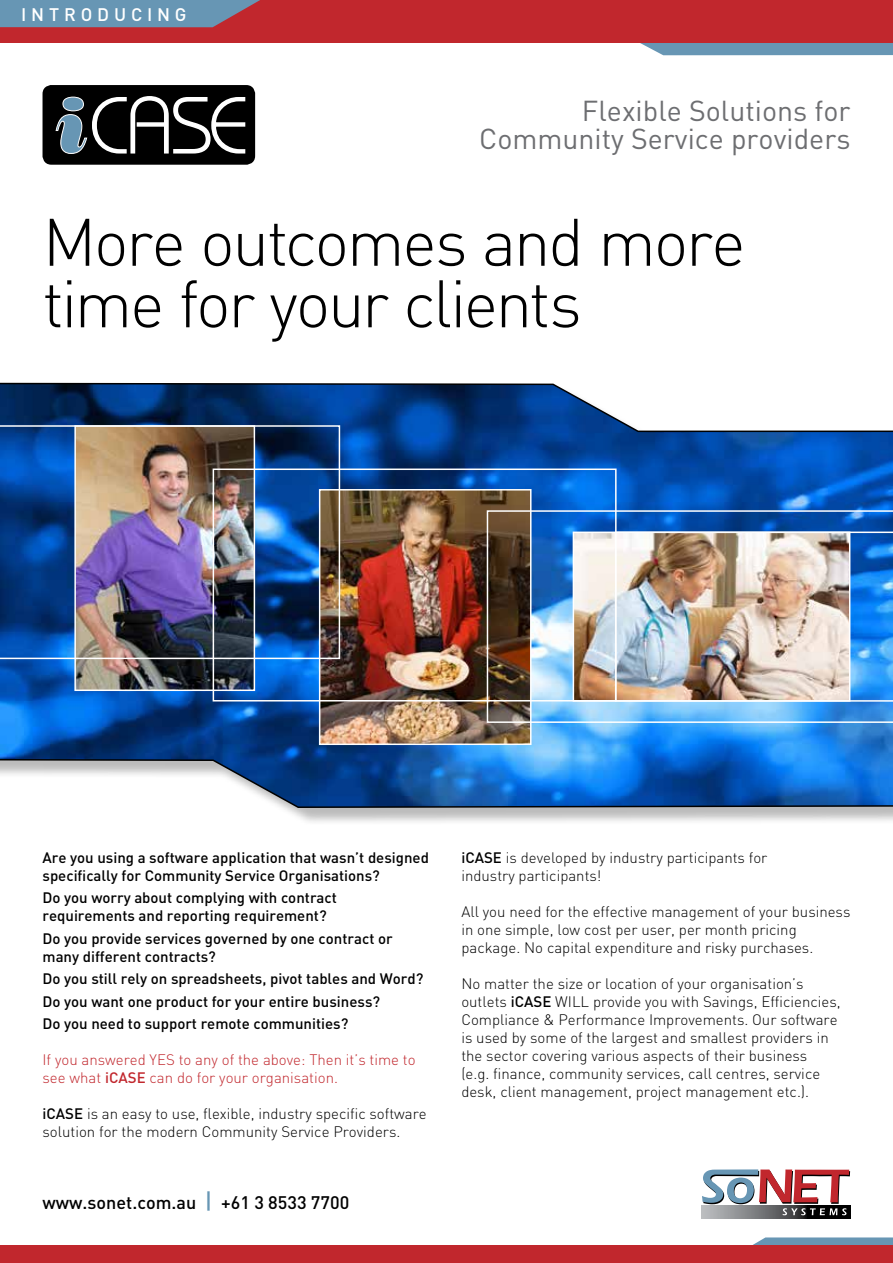
<style>
.page{position:relative;width:893px;height:1263px;background:#fff}
.page>*{position:absolute;margin:0;border:0;box-sizing:border-box;transform-origin:0 0}
.t1{font:300 66px/61.5px "DIN";letter-spacing:-.04em;color:#000}
.t2{font:28.5px/28.5px "DIN";color:#6d6e71;text-align:right}
.t3{font:500 18px "DIN";color:#000}
.t4{font:500 18px "DIN";letter-spacing:.265em;color:#fff}
.t5{font:300 15px/18px "DIN";color:#000}
.t6{font:500 15px/18px "DIN";color:#000}
.t7{font:300 15px/18px "DIN";color:#c1272d}
.s1{font-weight:500}
.s2{font-size:22.5px;color:#6796b4}
</style>
<div class="page">
<div style="left:0;top:385px;width:893px;height:442px;background:#000;opacity:.27"></div>
<svg style="left:0;top:382px;width:893px;height:427px;background:#326db3"></svg>
<img style="left:322px;top:492px;width:206px;height:250px">
<div style="left:319px;top:489px;width:212px;height:256px;border:2px solid #fff"></div>
<img style="left:77px;top:659px;width:175px;height:29px">
<img style="left:487px;top:510px;width:406px;height:213px">
<img style="left:615px;top:531px;width:278px;height:171px">
<img style="left:0;top:425px;width:340px;height:234px">
<div style="left:213px;top:468px;width:404px;height:233px;border:2px solid #fff"></div>
<div style="left:640px;top:43px;width:253px;height:12px;background:#6796b4"></div>
<div style="left:44px;top:86px;width:210px;height:78px;background:#000;border-radius:8px"></div>
<div style="left:43px;top:85px;width:212px;height:80px;border:2px solid #000;border-radius:8px"></div>
<svg style="left:55px;top:96px;width:191px;height:58px"></svg>
<div style="left:63px;top:97px;width:20px;height:14px;background:#6796b4;border-radius:50%"></div>
<div style="left:63px;top:97px;width:21px;height:14px;border:1px solid #fff;border-radius:50%"></div>
<svg style="left:702px;top:1215px;width:148px;height:3px"></svg>
<svg style="left:702px;top:1169px;width:148px;height:46px"></svg>
<div style="left:0;top:0;width:893px;height:43px;background:#c1272d"></div>
<svg style="left:723px;top:1237px;width:170px;height:9px"></svg>
<div style="left:0;top:1246px;width:893px;height:17px;background:#c1272d"></div>
<svg style="left:0;top:0;width:260px;height:27px;background:#6f8ca7"></svg>
<p class="t4" style="left:21px;top:3px;width:167px">INTRODUCING</p>
<h2 class="t2" style="left:479px;top:96px;width:373px">Flexible Solutions for<br>Community Service providers</h2>
<h1 class="t1" style="left:43px;top:211px;width:705px">More outcomes and more time for your clients</h1>
<p class="t6" style="left:43px;top:848px;width:388px">Are you using a software application that wasn’t designed specifically for Community Service Organisations?</p>
<p class="t6" style="left:43px;top:888px;width:296px">Do you worry about complying with contract requirements and reporting requirement?</p>
<p class="t6" style="left:43px;top:929px;width:352px">Do you provide services governed by one contract or many different contracts?</p>
<p class="t6" style="left:43px;top:967px;width:382px;line-height:22.5px">Do you still rely on spreadsheets, pivot tables and Word?<br>Do you want one product for your entire business?<br>Do you need to support remote communities?</p>
<p class="t7" style="left:43px;top:1051px;width:375px">If you answered YES to any of the above: Then it’s time to see what <span class="s1">iCASE</span> can do for your organisation.</p>
<p class="t5" style="left:43px;top:1105px;width:386px"><span class="s1">iCASE</span> is an easy to use, flexible, industry specific software solution for the modern Community Service Providers.</p>
<p class="t3" style="left:43px;top:1191px;width:308px">www.sonet.com.au <span class="s2">|</span> +61 3 8533 7700</p>
<p class="t5" style="left:461px;top:848px;width:308px"><span class="s1">iCASE</span> is developed by industry participants for industry participants!</p>
<p class="t5" style="left:461px;top:902px;width:391px">All you need for the effective management of your business in one simple, low cost per user, per month pricing package. No capital expenditure and risky purchases.</p>
<p class="t5" style="left:461px;top:974px;width:381px">No matter the size or location of your organisation’s outlets <span class="s1">iCASE</span> WILL provide you with Savings, Efficiencies, Compliance &amp; Performance Improvements. Our software is used by some of the largest and smallest providers in the sector covering various aspects of their business<br>(e.g. finance, community services, call centres, service desk, client management, project management etc.).</p>
</div>
